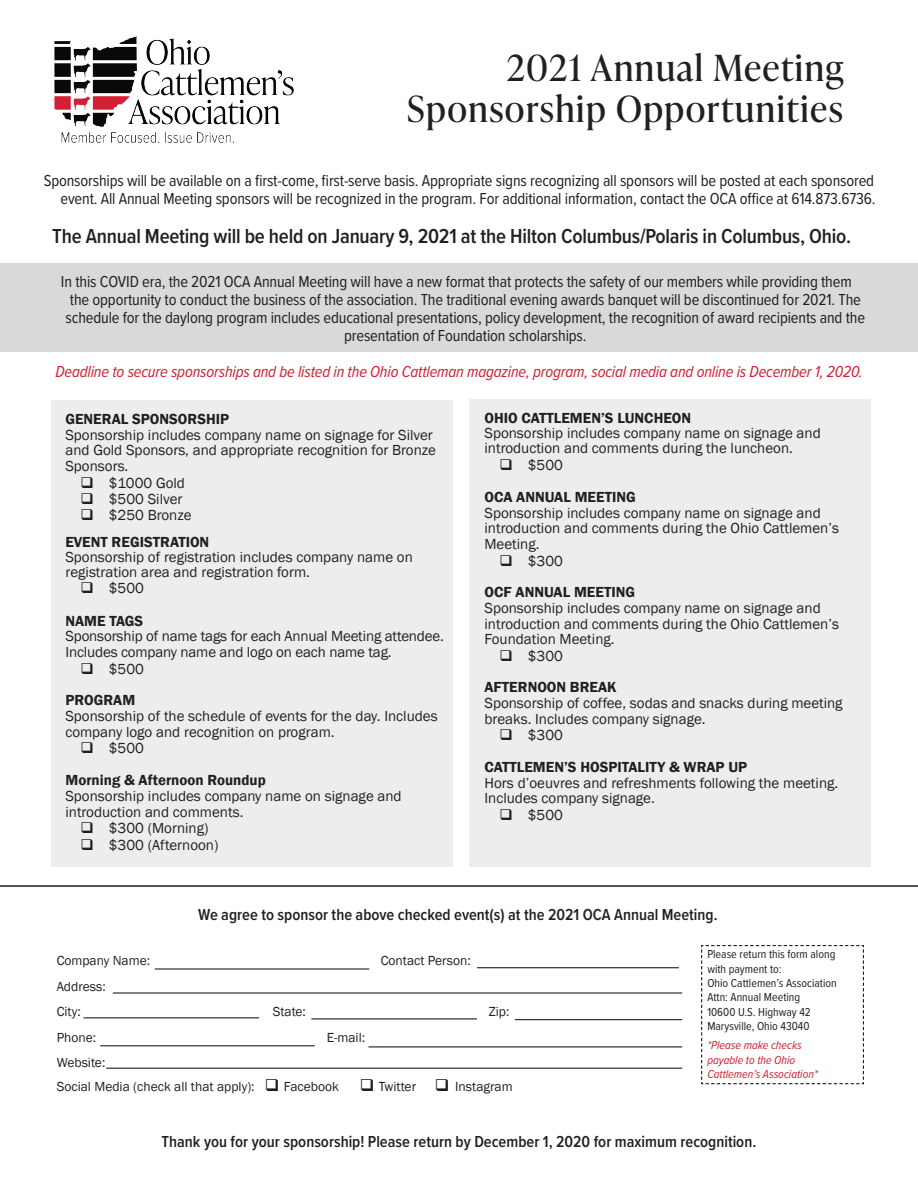
<style>
.page{position:relative;width:918px;height:1188px;background:#fff}
.page>*{position:absolute;margin:0;border:0;box-sizing:border-box;transform-origin:0 0}
.t1{font:36px "Ivy Presto Headline";letter-spacing:.04em;color:#231f20}
.t2{font:600 21px "Proxima Nova Cond";letter-spacing:-.01em;color:#231f20}
.t3{font:16.5px/18px "Proxima Nova Cond";letter-spacing:-.01em;color:#231f20;text-align:right}
.t4{font:600 16.5px "Proxima Nova Cond";color:#231f20}
.t5{font:italic 16.5px "Proxima Nova Cond";letter-spacing:-.01em;color:#cf2031}
.t6{font:15px/15.8px "Franklin Gothic";color:#231f20}
.t7{font:600 15px "Franklin Gothic";color:#231f20}
.t8{font:13.5px "Franklin Gothic";color:#231f20}
.t9{font:12px "Proxima Nova Cond";color:#231f20}
.t10{font:italic 12px "Proxima Nova Cond";color:#cf2031}
</style>
<div class="page">
<svg style="left:701px;top:945px;width:163px;height:140px"></svg>
<hr style="left:477px;top:967px;width:202px;height:1px;background:#231f20">
<hr style="left:113px;top:992px;width:569px;height:2px;background:#231f20">
<hr style="left:311px;top:1018px;width:166px;height:1px;background:#231f20">
<hr style="left:515px;top:1019px;width:167px;height:1px;background:#231f20">
<hr style="left:368px;top:1046px;width:314px;height:1px;background:#231f20">
<hr style="left:155px;top:968px;width:214px;height:2px;background:#231f20">
<hr style="left:84px;top:1017px;width:175px;height:1px;background:#231f20">
<hr style="left:100px;top:1045px;width:215px;height:1px;background:#231f20">
<hr style="left:106px;top:1068px;width:576px;height:1px;background:#231f20">
<img style="left:54px;top:37px;width:239px;height:105px">
<div style="left:0;top:264px;width:918px;height:88px;background:#d9d9d9"></div>
<div style="left:51px;top:401px;width:402px;height:466px;background:#ededed"></div>
<div style="left:470px;top:400px;width:401px;height:467px;background:#ededed"></div>
<hr style="left:0;top:885px;width:918px;height:2px;background:#231f20">
<p class="t1" style="left:507px;top:42px;width:338px">2021 Annual Meeting</p>
<p class="t1" style="left:407px;top:83px;width:437px">Sponsorship Opportunities</p>
<p class="t3" style="left:44px;top:170px;width:833px">Sponsorships will be available on a first-come, first-serve basis. Appropriate signs recognizing all sponsors will be posted at each sponsored event. All Annual Meeting sponsors will be recognized in the program. For additional information, contact the OCA office at 614.873.6736.</p>
<p class="t2" style="left:52px;top:221px;width:800px">The Annual Meeting will be held on January 9, 2021 at the Hilton Columbus/Polaris in Columbus, Ohio.</p>
<p class="t3" style="left:61px;top:271px;width:792px">In this COVID era, the 2021 OCA Annual Meeting will have a new format that protects the safety of our members while providing them</p>
<p class="t3" style="left:70px;top:289px;width:793px">the opportunity to conduct the business of the association. The traditional evening awards banquet will be discontinued for 2021. The</p>
<p class="t3" style="left:66px;top:307px;width:801px">schedule for the daylong program includes educational presentations, policy development, the recognition of award recipients and the</p>
<p class="t3" style="left:344px;top:325px;width:244px">presentation of Foundation scholarships.</p>
<p class="t5" style="left:55px;top:359px;width:809px">Deadline to secure sponsorships and be listed in the Ohio Cattleman magazine, program, social media and online is December 1, 2020.</p>
<p class="t7" style="left:65px;top:410px;width:165px">GENERAL SPONSORSHIP</p>
<p class="t6" style="left:65px;top:427px;width:372px">Sponsorship includes company name on signage for Silver and Gold Sponsors, and appropriate recognition for Bronze<br>Sponsors.</p>
<p class="t6" style="left:80px;top:475px;width:106px">❑ $1000 Gold</p>
<p class="t6" style="left:80px;top:492px;width:104px">❑ $500 Silver</p>
<p class="t6" style="left:80px;top:507px;width:113px">❑ $250 Bronze</p>
<p class="t7" style="left:65px;top:533px;width:145px">EVENT REGISTRATION</p>
<p class="t6" style="left:65px;top:550px;width:349px;line-height:15px">Sponsorship of registration includes company name on registration area and registration form.</p>
<p class="t6" style="left:80px;top:581px;width:65px">❑ $500</p>
<p class="t7" style="left:65px;top:611px;width:79px">NAME TAGS</p>
<p class="t6" style="left:65px;top:629px;width:380px">Sponsorship of name tags for each Annual Meeting attendee.<br>Includes company name and logo on each name tag.</p>
<p class="t6" style="left:80px;top:661px;width:65px">❑ $500</p>
<p class="t7" style="left:65px;top:691px;width:71px">PROGRAM</p>
<p class="t6" style="left:65px;top:708px;width:374px">Sponsorship of the schedule of events for the day. Includes company logo and recognition on program.</p>
<p class="t6" style="left:80px;top:741px;width:65px">❑ $500</p>
<p class="t7" style="left:65px;top:771px;width:202px">Morning &amp; Afternoon Roundup</p>
<p class="t6" style="left:65px;top:789px;width:338px">Sponsorship includes company name on signage and introduction and comments.</p>
<p class="t6" style="left:80px;top:821px;width:130px">❑ $300 (Morning)</p>
<p class="t6" style="left:80px;top:837px;width:140px">❑ $300 (Afternoon)</p>
<p class="t7" style="left:484px;top:409px;width:208px">OHIO CATTLEMEN’S LUNCHEON</p>
<p class="t6" style="left:484px;top:426px;width:338px;line-height:15px">Sponsorship includes company name on signage and introduction and comments during the luncheon.</p>
<p class="t6" style="left:500px;top:457px;width:65px">❑ $500</p>
<p class="t7" style="left:484px;top:488px;width:153px">OCA ANNUAL MEETING</p>
<p class="t6" style="left:484px;top:505px;width:356px">Sponsorship includes company name on signage and introduction and comments during the Ohio Cattlemen’s<br>Meeting.</p>
<p class="t6" style="left:500px;top:553px;width:65px">❑ $300</p>
<p class="t7" style="left:484px;top:583px;width:152px">OCF ANNUAL MEETING</p>
<p class="t6" style="left:484px;top:600px;width:356px">Sponsorship includes company name on signage and introduction and comments during the Ohio Cattlemen’s<br>Foundation Meeting.</p>
<p class="t6" style="left:500px;top:648px;width:65px">❑ $300</p>
<p class="t7" style="left:484px;top:678px;width:134px">AFTERNOON BREAK</p>
<p class="t6" style="left:484px;top:696px;width:360px">Sponsorship of coffee, sodas and snacks during meeting breaks. Includes company signage.</p>
<p class="t6" style="left:500px;top:728px;width:65px">❑ $300</p>
<p class="t7" style="left:484px;top:758px;width:264px">CATTLEMEN’S HOSPITALITY &amp; WRAP UP</p>
<p class="t6" style="left:484px;top:775px;width:355px">Hors d’oeuvres and refreshments following the meeting.<br>Includes company signage.</p>
<p class="t6" style="left:500px;top:807px;width:65px">❑ $500</p>
<p class="t4" style="left:198px;top:903px;width:521px">We agree to sponsor the above checked event(s) at the 2021 OCA Annual Meeting.</p>
<p class="t8" style="left:57px;top:952px;width:95px">Company Name:</p>
<p class="t8" style="left:381px;top:952px;width:92px">Contact Person:</p>
<p class="t8" style="left:57px;top:978px;width:51px">Address:</p>
<p class="t8" style="left:57px;top:1003px;width:26px">City:</p>
<p class="t8" style="left:273px;top:1003px;width:35px">State:</p>
<p class="t8" style="left:489px;top:1003px;width:22px">Zip:</p>
<p class="t8" style="left:57px;top:1029px;width:41px">Phone:</p>
<p class="t8" style="left:327px;top:1029px;width:40px">E-mail:</p>
<p class="t8" style="left:57px;top:1054px;width:50px">Website:</p>
<p class="t8" style="left:57px;top:1078px;width:284px">Social Media (check all that apply): ❑ Facebook</p>
<p class="t8" style="left:379px;top:1078px;width:39px">Twitter</p>
<p class="t8" style="left:455px;top:1078px;width:59px">Instagram</p>
<p class="t9" style="left:707px;top:945px;width:130px">Please return this form along</p>
<p class="t9" style="left:707px;top:960px;width:76px">with payment to:</p>
<p class="t9" style="left:707px;top:974px;width:131px">Ohio Cattlemen’s Association</p>
<p class="t9" style="left:707px;top:988px;width:94px">Attn: Annual Meeting</p>
<p class="t9" style="left:707px;top:1003px;width:105px">10600 U.S. Highway 42</p>
<p class="t9" style="left:707px;top:1017px;width:104px">Marysville, Ohio 43040</p>
<p class="t10" style="left:707px;top:1037px;width:96px">*Please make checks</p>
<p class="t10" style="left:707px;top:1051px;width:89px">payable to the Ohio</p>
<p class="t10" style="left:707px;top:1065px;width:112px">Cattlemen’s Association*</p>
<p class="t4" style="left:162px;top:1129px;width:596px">Thank you for your sponsorship! Please return by December 1, 2020 for maximum recognition.</p>
</div>
